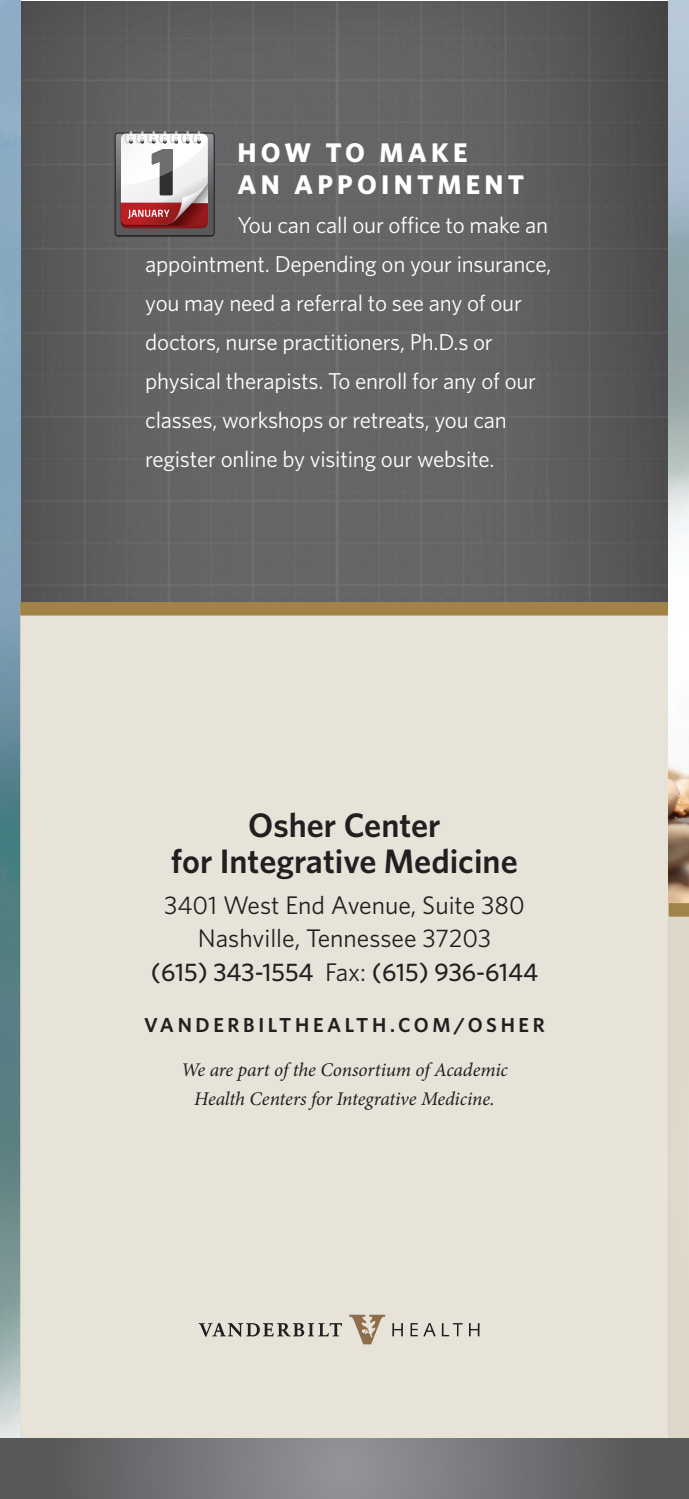
<style>
.page{position:relative;width:689px;height:1499px;background:#fff}
.page>*{position:absolute;margin:0;border:0;box-sizing:border-box;transform-origin:0 0}
.t1{font:600 33.98px/36.9px "Whitney";color:#231f20;text-align:center}
.Breakout_Copy{font:700 27px/31.9px "Whitney";letter-spacing:.16em;color:#fff}
.t2{font:25.43px/34px "Whitney";color:#231f20;text-align:center}
.Breakout_Copy-2{font:22.95px/38.9px "Whitney";letter-spacing:-.01em;color:#fff}
.t3{font:600 20.25px "Whitney";letter-spacing:.18em;color:#231f20}
.t4{font:italic 19.35px/29px "Minion Pro";letter-spacing:-.01em;color:#231f20;text-align:center}
.s1{font-weight:500}
</style>
<div class="page">
<img style="left:20px;top:1px;width:648px;height:601px">
<img style="left:0;top:0;width:20px;height:1438px">
<div style="left:20px;top:609px;width:648px;height:829px;background:#e7e3d9"></div>
<div style="left:0;top:1438px;width:20px;height:60px;background:#57585a"></div>
<svg style="left:20px;top:1438px;width:648px;height:60px;background:#727477"></svg>
<div style="left:20px;top:602px;width:648px;height:13px;background:#a18347"></div>
<img style="left:668px;top:0;width:20px;height:903px">
<div style="left:668px;top:910px;width:20px;height:528px;background:#ded8ca"></div>
<div style="left:668px;top:903px;width:20px;height:13px;background:#a18347"></div>
<div style="left:668px;top:1438px;width:20px;height:60px;background:#57585a"></div>
<svg style="left:115px;top:131px;width:99px;height:105px"></svg>
<svg style="left:199px;top:1323px;width:143px;height:13px"></svg>
<svg style="left:349px;top:1314px;width:36px;height:30px"></svg>
<svg style="left:392px;top:1323px;width:11px;height:13px"></svg>
<svg style="left:423px;top:1323px;width:12px;height:13px"></svg>
<svg style="left:469px;top:1323px;width:10px;height:13px"></svg>
<svg style="left:410px;top:1323px;width:7px;height:13px"></svg>
<svg style="left:442px;top:1323px;width:20px;height:13px"></svg>
<p class="Breakout_Copy" style="left:237px;top:136px;width:288px">HOW TO MAKE<br>AN APPOINTMENT</p>
<p class="Breakout_Copy-2" style="left:145px;top:205px;width:408px;text-indent:92px">You can call our office to make an appointment. Depending on your insurance, you may need a referral to see any of our doctors, nurse practitioners, Ph.D.s or physical therapists. To enroll for any of our classes, workshops or retreats, you can register online by visiting our website.</p>
<h1 class="t1" style="left:171px;top:805px;width:348px">Osher Center<br>for Integrative Medicine</h1>
<p class="t2" style="left:151px;top:887px;width:389px">3401 West End Avenue, Suite 380<br>Nashville, Tennessee 37203<br><span class="s1">(615) 343-1554</span> Fax: <span class="s1">(615) 936-6144</span></p>
<p class="t3" style="left:144px;top:1011px;width:402px">VANDERBILTHEALTH.COM/OSHER</p>
<p class="t4" style="left:181px;top:1055px;width:328px">We are part of the Consortium of Academic<br>Health Centers for Integrative Medicine.</p>
</div>
